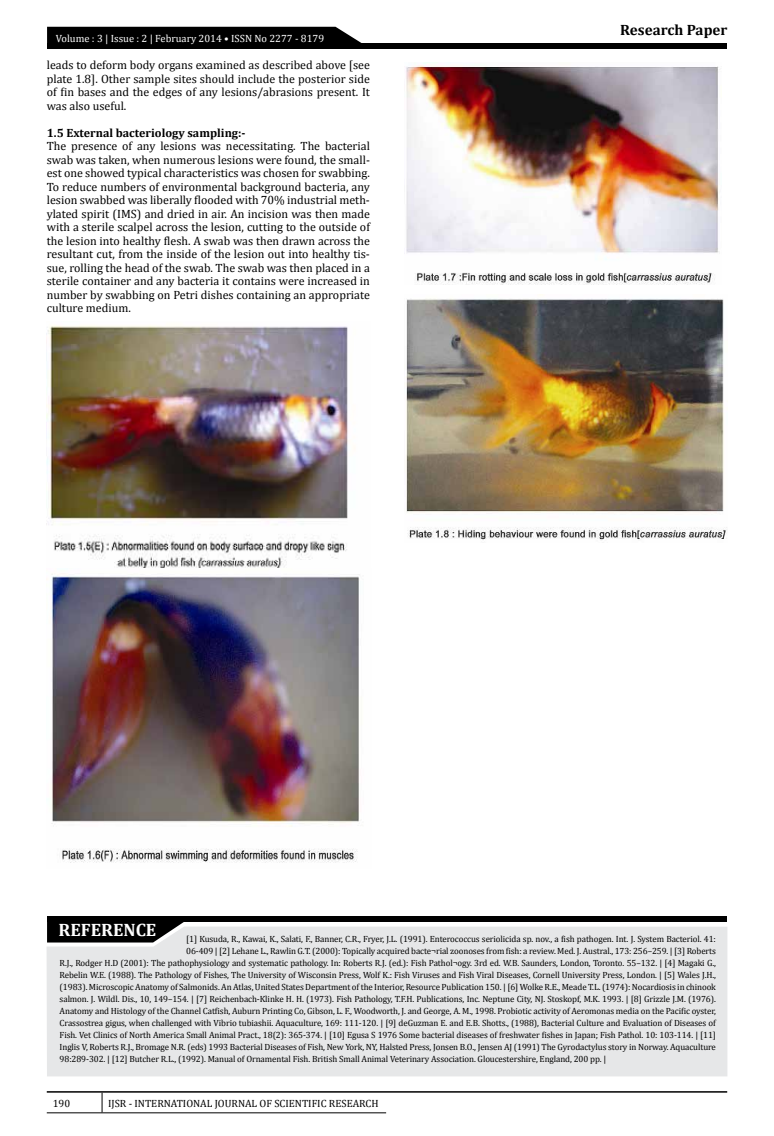
<style>
.page{position:relative;width:774px;height:1136px;background:#fff}
.page>*{position:absolute;margin:0;border:0;box-sizing:border-box;transform-origin:0 0}
.t1{font:700 18px "Cambria";color:#fff}
.t2{font:700 15px "Cambria";color:#000}
.t3{font:12px/13.5px "Cambria";color:#000;text-align:justify}
.t4{font:700 12px "Cambria";color:#000}
.t5{font:10.5px "Cambria";color:#000}
.t6{font:10.5px "Cambria";color:#fff}
.t7{font:9px "Cambria";letter-spacing:-.01em;color:#000}
</style>
<div class="page">
<hr style="left:47px;top:1090px;width:680px;height:2px;background:#000">
<svg style="left:102px;top:1092px;width:1px;height:20px"></svg>
<hr style="left:47px;top:1112px;width:55px;height:1px;background:#000">
<hr style="left:102px;top:1112px;width:284px;height:1px;background:#000">
<div style="left:47px;top:43px;width:680px;height:6px;background:#000"></div>
<div style="left:47px;top:27px;width:315px;height:16px;background:#000"></div>
<div style="left:47px;top:926px;width:680px;height:150px;background:#e6e7e8"></div>
<div style="left:47px;top:916px;width:680px;height:6px;background:#000"></div>
<svg style="left:47px;top:922px;width:139px;height:20px;background:#1d1d1d"></svg>
<img style="left:47px;top:325px;width:301px;height:243px">
<img style="left:51px;top:574px;width:309px;height:289px">
<img style="left:406px;top:63px;width:314px;height:221px">
<img style="left:406px;top:294px;width:321px;height:247px">
<p class="t6" style="left:56px;top:32px;width:270px">Volume : 3 | Issue : 2 | February 2014 • ISSN No 2277 - 8179</p>
<h3 class="t3" style="left:47px;top:58px;width:325px">leads to deform body organs examined as described above [see plate 1.8]. Other sample sites should include the posterior side of fin bases and the edges of any lesions/abrasions present. It was also useful.</h3>
<h3 class="t4" style="left:47px;top:124px;width:200px">1.5 External bacteriology sampling:-</h3>
<p class="t3" style="left:47px;top:139px;width:325px">The presence of any lesions was necessitating. The bacterial swab was taken, when numerous lesions were found, the small&shy;est one showed typical characteristics was chosen for swabbing.<br>To reduce numbers of environmental background bacteria, any lesion swabbed was liberally flooded with 70% industrial meth&shy;ylated spirit (IMS) and dried in air. An incision was then made with a sterile scalpel across the lesion, cutting to the outside of the lesion into healthy flesh. A swab was then drawn across the resultant cut, from the inside of the lesion out into healthy tis&shy;sue, rolling the head of the swab. The swab was then placed in a sterile container and any bacteria it contains were increased in number by swabbing on Petri dishes containing an appropriate culture medium.</p>
<h2 class="t2" style="left:620px;top:20px;width:109px">Research Paper</h2>
<h1 class="t1" style="left:58px;top:916px;width:99px">REFERENCE</h1>
<p class="t7" style="left:186px;top:933px;width:531px">[1] Kusuda, R., Kawai, K., Salati, F., Banner, C.R., Fryer, J.L. (1991). Enterococcus seriolicida sp. nov., a fish pathogen. Int. J. System Bacteriol. 41:</p>
<p class="t7" style="left:186px;top:945px;width:531px">06-409 | [2] Lehane L., Rawlin G.T. (2000): Topically acquired bacte¬rial zoonoses from fish: a review. Med. J. Austral., 173: 256–259. | [3] Roberts</p>
<p class="t7" style="left:60px;top:957px;width:658px">R.J., Rodger H.D (2001): The pathophysiology and systematic pathology. In: Roberts R.J. (ed.): Fish Pathol¬ogy. 3rd ed. W.B. Saunders, London, Toronto. 55–132. | [4] Magaki G.,</p>
<p class="t7" style="left:60px;top:969px;width:658px">Rebelin W.E. (1988). The Pathology of Fishes, The University of Wisconsin Press, Wolf K.: Fish Viruses and Fish Viral Diseases, Cornell University Press, London. | [5] Wales J.H.,</p>
<p class="t7" style="left:60px;top:981px;width:658px">(1983). Microscopic Anatomy of Salmonids. An Atlas, United States Department of the Interior, Resource Publication 150. | [6] Wolke R.E., Meade T.L. (1974): Nocardiosis in chinook</p>
<p class="t7" style="left:60px;top:993px;width:658px">salmon. J. Wildl. Dis., 10, 149–154. | [7] Reichenbach-Klinke H. H. (1973). Fish Pathology, T.F.H. Publications, Inc. Neptune City, NJ. Stoskopf, M.K. 1993. | [8] Grizzle J.M. (1976).</p>
<p class="t7" style="left:60px;top:1005px;width:658px">Anatomy and Histology of the Channel Catfish, Auburn Printing Co, Gibson, L. F., Woodworth, J. and George, A. M., 1998. Probiotic activity of Aeromonas media on the Pacific oyster,</p>
<p class="t7" style="left:60px;top:1017px;width:658px">Crassostrea gigus, when challenged with Vibrio tubiashii. Aquaculture, 169: 111-120. | [9] deGuzman E. and E.B. Shotts., (1988), Bacterial Culture and Evaluation of Diseases of</p>
<p class="t7" style="left:60px;top:1029px;width:658px">Fish. Vet Clinics of North America Small Animal Pract., 18(2): 365-374. | [10] Egusa S 1976 Some bacterial diseases of freshwater fishes in Japan; Fish Pathol. 10: 103-114. | [11]</p>
<p class="t7" style="left:60px;top:1041px;width:658px">Inglis V, Roberts R.J., Bromage N.R. (eds) 1993 Bacterial Diseases of Fish, New York, NY, Halsted Press, Jonsen B.O., Jensen AJ (1991) The Gyrodactylus story in Norway. Aquaculture</p>
<p class="t7" style="left:60px;top:1053px;width:548px">98:289-302. | [12] Butcher R.L., (1992). Manual of Ornamental Fish. British Small Animal Veterinary Association. Gloucestershire, England, 200 pp. |</p>
<p class="t5" style="left:53px;top:1096px;width:19px">190</p>
<p class="t5" style="left:108px;top:1096px;width:272px">IJSR - INTERNATIONAL JOURNAL OF SCIENTIFIC RESEARCH</p>
</div>
